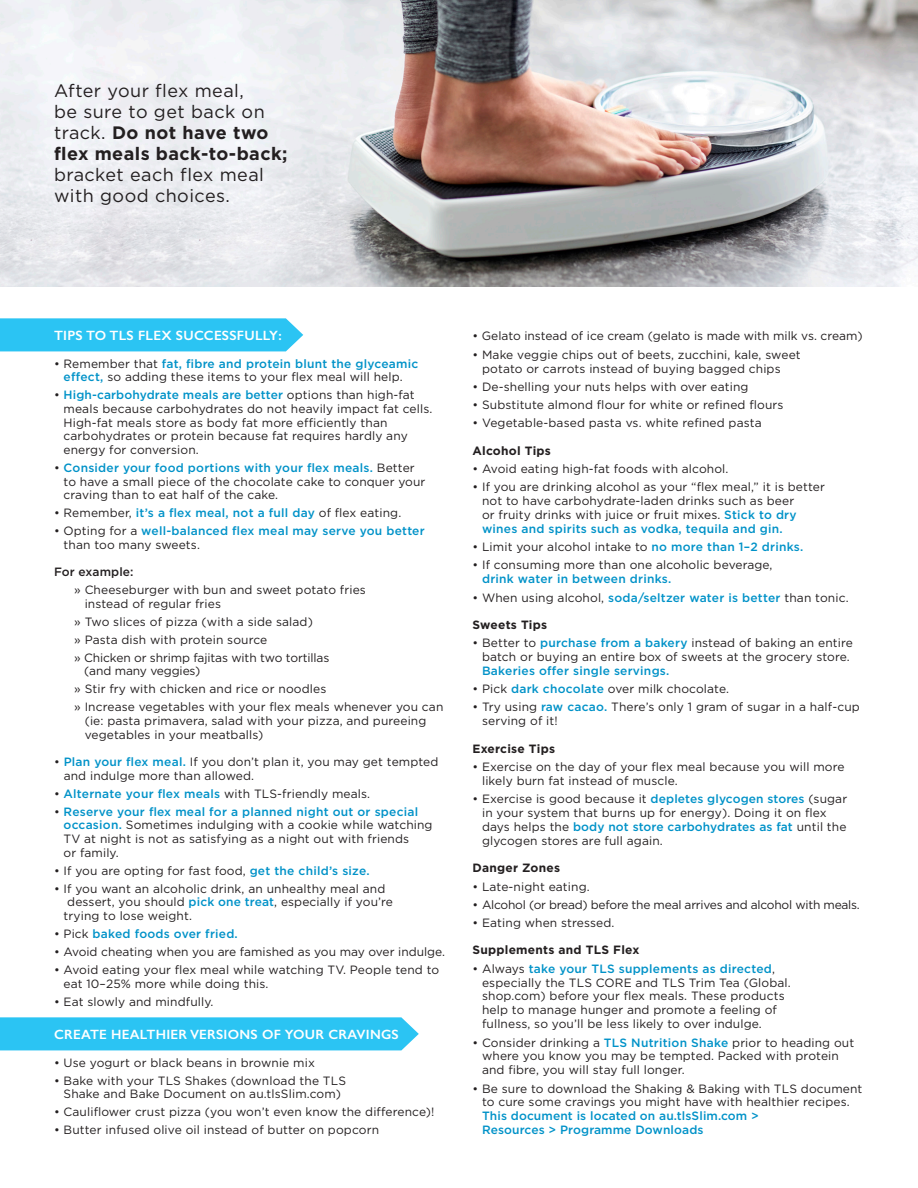
<style>
.page{position:relative;width:918px;height:1188px;background:#fff}
.page>*{position:absolute;margin:0;border:0;box-sizing:border-box;transform-origin:0 0}
.t1{font:18px/21px "Gotham";letter-spacing:.025em;color:#231f20}
.t2{font:600 13.5px "Gill Sans";letter-spacing:.02em;color:#fff}
.t3{font:12px/14px "Gotham";letter-spacing:.01em;color:#231f20}
.t4{font:500 12px/13.6px "Gotham";letter-spacing:.02em;color:#0092c8}
.t5{font:700 12px "Gotham";letter-spacing:.02em;color:#231f20}
.t6{font:12px "Gotham";letter-spacing:-.02em;color:#231f20}
.t7{font:12px/13.6px "Gotham";letter-spacing:-.01em;color:#231f20}
.t8{font:500 12px "Gotham";letter-spacing:.01em;color:#231f20}
.s1{font-weight:700}
.s2{font-weight:500;color:#0092c8}
.s3{font-weight:400;color:#231f20}
.s4{font-weight:500;color:#0095cb}
</style>
<div class="page">
<img style="left:0;top:0;width:918px;height:286px">
<div style="left:0;top:1017px;width:419px;height:33px;background:#2bc4f3"></div>
<div style="left:0;top:318px;width:303px;height:33px;background:#2bc4f3"></div>
<p class="t1" style="left:54px;top:80px;width:235px">After your flex meal,<br>be sure to get back on track. <span class="s1">Do not have two flex meals back-to-back; </span>bracket each flex meal with good choices.</p>
<p class="t2" style="left:54px;top:328px;width:229px">TIPS TO TLS FLEX SUCCESSFULLY:</p>
<p class="t3" style="left:54px;top:356px;width:366px;text-align:center">• Remember that <span class="s2">fat, fibre and protein blunt the glyceamic effect,</span> so adding these items to your flex meal will help.</p>
<p class="t3" style="left:64px;top:388px;width:370px;text-indent:-10px">• <span class="s2">High-carbohydrate meals are better</span> options than high-fat meals because carbohydrates do not heavily impact fat cells.<br>High-fat meals store as body fat more efficiently than carbohydrates or protein because fat requires hardly any energy for conversion.</p>
<p class="t3" style="left:64px;top:461px;width:363px;text-indent:-10px">• <span class="s2">Consider your food portions with your flex meals.</span> Better to have a small piece of the chocolate cake to conquer your craving than to eat half of the cake.</p>
<p class="t4" style="left:54px;top:506px;width:349px"><span class="s3">• Remember,</span> it’s a flex meal, not a full day <span class="s3">of flex eating.</span></p>
<p class="t4" style="left:64px;top:524px;width:363px;text-indent:-10px"><span class="s3">• Opting for a</span> well-balanced flex meal may serve you better <span class="s3">than too many sweets.</span></p>
<p class="t8" style="left:54px;top:565px;width:81px">For example:</p>
<p class="t3" style="left:85px;top:583px;width:283px;text-indent:-10px">» Cheeseburger with bun and sweet potato fries instead of regular fries</p>
<p class="t3" style="left:74px;top:614px;width:240px">» Two slices of pizza (with a side salad)</p>
<p class="t3" style="left:74px;top:632px;width:195px">» Pasta dish with protein source</p>
<p class="t7" style="left:84px;top:650px;width:247px;text-indent:-10px">» Chicken or shrimp fajitas with two tortillas (and many veggies)</p>
<p class="t3" style="left:74px;top:682px;width:254px">» Stir fry with chicken and rice or noodles</p>
<p class="t3" style="left:85px;top:700px;width:360px;text-indent:-10px">» Increase vegetables with your flex meals whenever you can (ie: pasta primavera, salad with your pizza, and pureeing vegetables in your meatballs)</p>
<p class="t3" style="left:64px;top:755px;width:376px;text-indent:-10px">• <span class="s2">Plan your flex meal.</span> If you don’t plan it, you may get tempted and indulge more than allowed.</p>
<p class="t3" style="left:54px;top:786px;width:318px">• <span class="s2">Alternate your flex meals</span> with TLS-friendly meals.</p>
<p class="t3" style="left:64px;top:804px;width:371px;text-indent:-10px">• <span class="s2">Reserve your flex meal for a planned night out or special occasion.</span> Sometimes indulging with a cookie while watching TV at night is not as satisfying as a night out with friends<br>or family.</p>
<p class="t3" style="left:54px;top:863px;width:317px">• If you are opting for fast food, <span class="s2">get the child’s size.</span></p>
<p class="t3" style="left:54px;top:881px;width:333px">• If you want an alcoholic drink, an unhealthy meal and</p>
<p class="t3" style="left:67px;top:895px;width:327px">dessert, you should <span class="s2">pick one treat</span>, especially if you’re</p>
<p class="t3" style="left:64px;top:908px;width:130px">trying to lose weight.</p>
<p class="t4" style="left:54px;top:927px;width:185px"><span class="s3">• Pick</span> baked foods over fried.</p>
<p class="t3" style="left:54px;top:944px;width:393px">• Avoid cheating when you are famished as you may over indulge.</p>
<p class="t3" style="left:64px;top:963px;width:377px;text-indent:-10px">• Avoid eating your flex meal while watching TV. People tend to eat 10–25% more while doing this.</p>
<p class="t3" style="left:54px;top:994px;width:161px">• Eat slowly and mindfully.</p>
<p class="t2" style="left:54px;top:1027px;width:346px">CREATE HEALTHIER VERSIONS OF YOUR CRAVINGS</p>
<p class="t3" style="left:54px;top:1055px;width:262px">• Use yogurt or black beans in brownie mix</p>
<p class="t3" style="left:54px;top:1073px;width:294px;text-align:center">• Bake with your TLS Shakes (download the TLS<br>Shake and Bake Document on au.tlsSlim.com)</p>
<p class="t3" style="left:54px;top:1105px;width:382px">• Cauliflower crust pizza (you won’t even know the difference)!</p>
<p class="t3" style="left:54px;top:1123px;width:327px">• Butter infused olive oil instead of butter on popcorn</p>
<p class="t3" style="left:472px;top:329px;width:392px">• Gelato instead of ice cream (gelato is made with milk vs. cream)</p>
<p class="t3" style="left:482px;top:347px;width:320px;text-indent:-10px">• Make veggie chips out of beets, zucchini, kale, sweet potato or carrots instead of buying bagged chips</p>
<p class="t3" style="left:472px;top:379px;width:278px">• De-shelling your nuts helps with over eating</p>
<p class="t3" style="left:472px;top:398px;width:312px">• Substitute almond flour for white or refined flours</p>
<p class="t3" style="left:472px;top:416px;width:291px">• Vegetable-based pasta vs. white refined pasta</p>
<p class="t5" style="left:472px;top:444px;width:80px">Alcohol Tips</p>
<p class="t3" style="left:472px;top:462px;width:258px">• Avoid eating high-fat foods with alcohol.</p>
<p class="t3" style="left:482px;top:480px;width:344px;text-indent:-10px">• If you are drinking alcohol as your “flex meal,” it is better not to have carbohydrate-laden drinks such as beer<br>or fruity drinks with juice or fruit mixes. <span class="s2">Stick to dry wines and spirits such as vodka, tequila and gin.</span></p>
<p class="t3" style="left:472px;top:540px;width:332px">• Limit your alcohol intake to <span class="s2">no more than 1</span><span class="s4">–</span><span class="s2">2 drinks.</span></p>
<p class="t3" style="left:482px;top:558px;width:292px;text-indent:-10px">• If consuming more than one alcoholic beverage, <span class="s2">drink water in between drinks.</span></p>
<p class="t3" style="left:472px;top:590px;width:378px">• When using alcohol, <span class="s2">soda/seltzer water is better</span> than tonic.</p>
<p class="t5" style="left:472px;top:618px;width:76px">Sweets Tips</p>
<p class="t3" style="left:482px;top:636px;width:372px;text-indent:-10px">• Better to <span class="s2">purchase from a bakery</span> instead of baking an entire batch or buying an entire box of sweets at the grocery store.<br><span class="s2">Bakeries offer single servings.</span></p>
<p class="t3" style="left:472px;top:682px;width:258px">• Pick <span class="s2">dark chocolate</span> over milk chocolate.</p>
<p class="t3" style="left:482px;top:700px;width:379px;text-indent:-10px">• Try using <span class="s2">raw cacao.</span> There’s only 1 gram of sugar in a half-cup serving of it!</p>
<p class="t5" style="left:472px;top:742px;width:84px">Exercise Tips</p>
<p class="t3" style="left:482px;top:760px;width:364px;text-indent:-10px">• Exercise on the day of your flex meal because you will more likely burn fat instead of muscle.</p>
<p class="t3" style="left:482px;top:792px;width:367px;text-indent:-10px">• Exercise is good because it <span class="s2">depletes glycogen stores</span> (sugar in your system that burns up for energy). Doing it on flex days helps the <span class="s2">body not store carbohydrates as fat</span> until the glycogen stores are full again.</p>
<p class="t5" style="left:472px;top:861px;width:89px">Danger Zones</p>
<p class="t3" style="left:472px;top:879px;width:119px">• Late-night eating.</p>
<p class="t6" style="left:472px;top:898px;width:389px">• Alcohol (or bread) before the meal arrives and alcohol with meals.</p>
<p class="t3" style="left:472px;top:916px;width:143px">• Eating when stressed.</p>
<p class="t5" style="left:472px;top:943px;width:168px">Supplements and TLS Flex</p>
<p class="t3" style="left:482px;top:961px;width:310px;text-indent:-10px">• Always <span class="s2">take your TLS supplements as directed</span>, especially the TLS CORE and TLS Trim Tea (Global. shop.com) before your flex meals. These products help to manage hunger and promote a feeling of fullness, so you’ll be less likely to over indulge.</p>
<p class="t3" style="left:482px;top:1035px;width:374px;text-indent:-10px">• Consider drinking a <span class="s2">TLS Nutrition Shake</span> prior to heading out where you know you may be tempted. Packed with protein and fibre, you will stay full longer.</p>
<p class="t3" style="left:482px;top:1081px;width:382px;text-indent:-10px">• Be sure to download the Shaking &amp; Baking with TLS document to cure some cravings you might have with healthier recipes.<br><span class="s2">This document is located on au.tlsSlim.com &gt;<br>Resources &gt; Programme Downloads</span></p>
</div>
